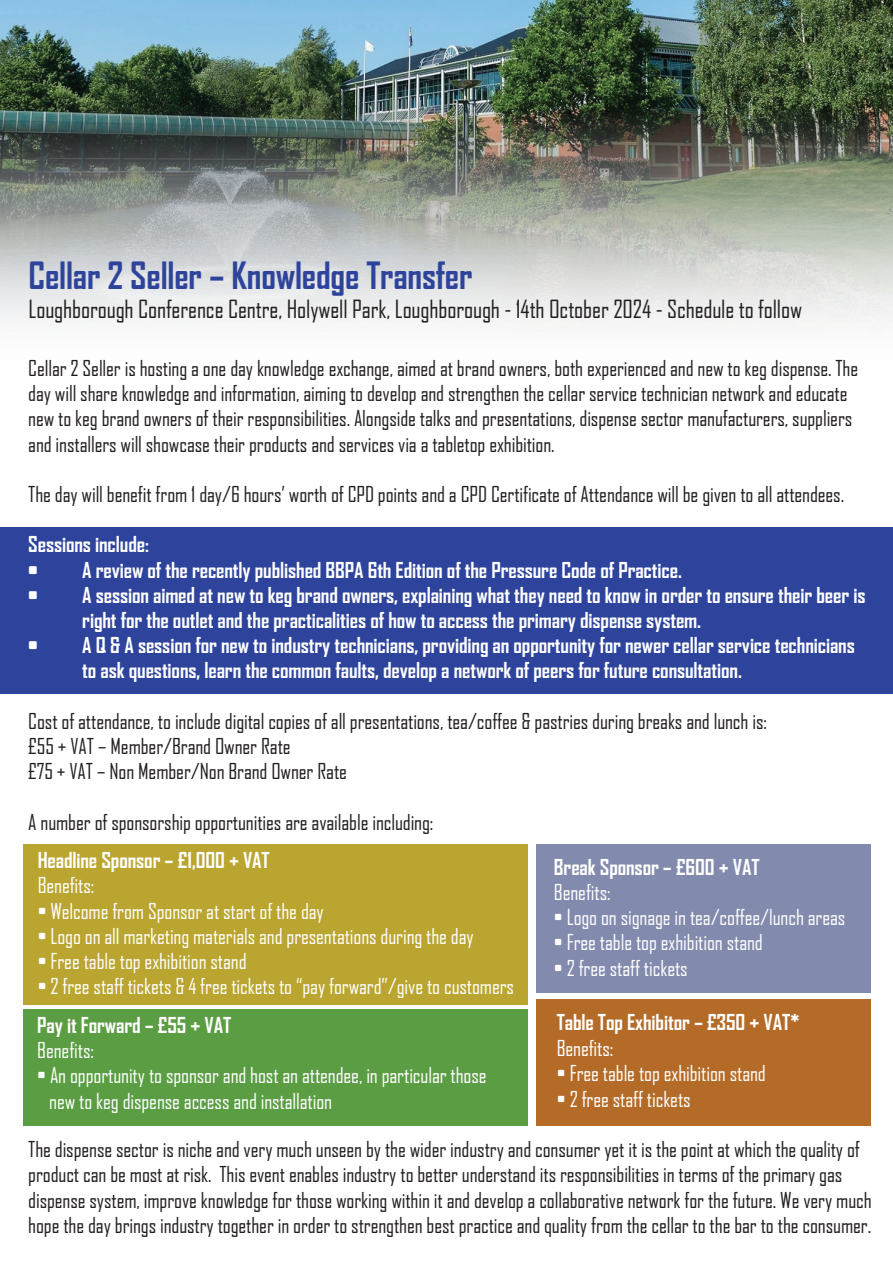
<style>
.page{position:relative;width:893px;height:1263px;background:#fff}
.page>*{position:absolute;margin:0;border:0;box-sizing:border-box;transform-origin:0 0}
.t1{font:700 36px "Agency FB";letter-spacing:-.005em;color:#2e449c}
.t2{font:24px "Agency FB";letter-spacing:-.005em;color:#231f20}
.t3{font:21px/25.2px "Agency FB";letter-spacing:-.005em;color:#231f20}
.t4{font:700 21px/25.2px "Agency FB";letter-spacing:-.005em;color:#fff}
.t5{font:21px/25.2px "Agency FB";letter-spacing:-.005em;color:#fff}
</style>
<div class="page">
<img style="left:0;top:0;width:893px;height:101px">
<img style="left:0;top:101px;width:893px;height:221px">
<div style="left:0;top:528px;width:893px;height:166px;background:#2e449c"></div>
<div style="left:23px;top:844px;width:505px;height:161px;background:#baa530"></div>
<div style="left:536px;top:844px;width:335px;height:149px;background:#828aae"></div>
<div style="left:536px;top:999px;width:335px;height:127px;background:#b46b28"></div>
<div style="left:23px;top:1009px;width:505px;height:117px;background:#5a9d43"></div>
<h1 class="t1" style="left:28px;top:261px;width:446px">Cellar 2 Seller – Knowledge Transfer</h1>
<p class="t2" style="left:28px;top:299px;width:775px">Loughborough Conference Centre, Holywell Park, Loughborough - 14th October 2024 - Schedule to follow</p>
<p class="t3" style="left:28px;top:357px;width:831px">Cellar 2 Seller is hosting a one day knowledge exchange, aimed at brand owners, both experienced and new to keg dispense. The day will share knowledge and information, aiming to develop and strengthen the cellar service technician network and educate new to keg brand owners of their responsibilities. Alongside talks and presentations, dispense sector manufacturers, suppliers and installers will showcase their products and services via a tabletop exhibition.</p>
<p class="t3" style="left:28px;top:483px;width:817px">The day will benefit from 1 day/6 hours’ worth of CPD points and a CPD Certificate of Attendance will be given to all attendees.</p>
<p class="t4" style="left:28px;top:533px;width:122px">Sessions include: ï</p>
<p class="t4" style="left:82px;top:558px;width:601px">A review of the recently published BBPA 6th Edition of the Pressure Code of Practice.</p>
<p class="t4" style="left:28px;top:584px;width:11px">ï</p>
<p class="t4" style="left:82px;top:584px;width:785px">A session aimed at new to keg brand owners, explaining what they need to know in order to ensure their beer is right for the outlet and the practicalities of how to access the primary dispense system.</p>
<p class="t4" style="left:28px;top:634px;width:11px">ï</p>
<p class="t4" style="left:82px;top:634px;width:774px">A Q &amp; A session for new to industry technicians, providing an opportunity for newer cellar service technicians to ask questions, learn the common faults, develop a network of peers for future consultation.</p>
<p class="t3" style="left:28px;top:710px;width:740px">Cost of attendance, to include digital copies of all presentations, tea/coffee &amp; pastries during breaks and lunch is: £55 + VAT – Member/Brand Owner Rate<br>£75 + VAT – Non Member/Non Brand Owner Rate</p>
<p class="t3" style="left:28px;top:811px;width:407px">A number of sponsorship opportunities are available including:</p>
<p class="t4" style="left:38px;top:849px;width:234px">Headline Sponsor – £1,000 + VAT</p>
<p class="t5" style="left:38px;top:874px;width:478px">Benefits:<br>ï Welcome from Sponsor at start of the day<br>ï Logo on all marketing materials and presentations during the day<br>ï Free table top exhibition stand<br>ï 2 free staff tickets &amp; 4 free tickets to “pay forward”/give to customers</p>
<p class="t4" style="left:37px;top:1014px;width:195px">Pay it Forward – £55 + VAT</p>
<p class="t5" style="left:37px;top:1039px;width:58px">Benefits:</p>
<p class="t5" style="left:37px;top:1064px;width:451px">ï An opportunity to sponsor and host an attendee, in particular those</p>
<p class="t5" style="left:49px;top:1090px;width:284px">new to keg dispense access and installation</p>
<p class="t4" style="left:554px;top:856px;width:207px">Break Sponsor – £600 + VAT</p>
<p class="t5" style="left:554px;top:881px;width:293px">Benefits:<br>ï Logo on signage in tea/coffee/lunch areas ï Free table top exhibition stand<br>ï 2 free staff tickets</p>
<p class="t4" style="left:557px;top:1011px;width:244px">Table Top Exhibitor – £350 + VAT*</p>
<p class="t5" style="left:557px;top:1036px;width:211px">Benefits:<br>ï Free table top exhibition stand ï 2 free staff tickets</p>
<p class="t3" style="left:28px;top:1138px;width:845px">The dispense sector is niche and very much unseen by the wider industry and consumer yet it is the point at which the quality of product can be most at risk. This event enables industry to better understand its responsibilities in terms of the primary gas dispense system, improve knowledge for those working within it and develop a collaborative network for the future. We very much hope the day brings industry together in order to strengthen best practice and quality from the cellar to the bar to the consumer.</p>
</div>
